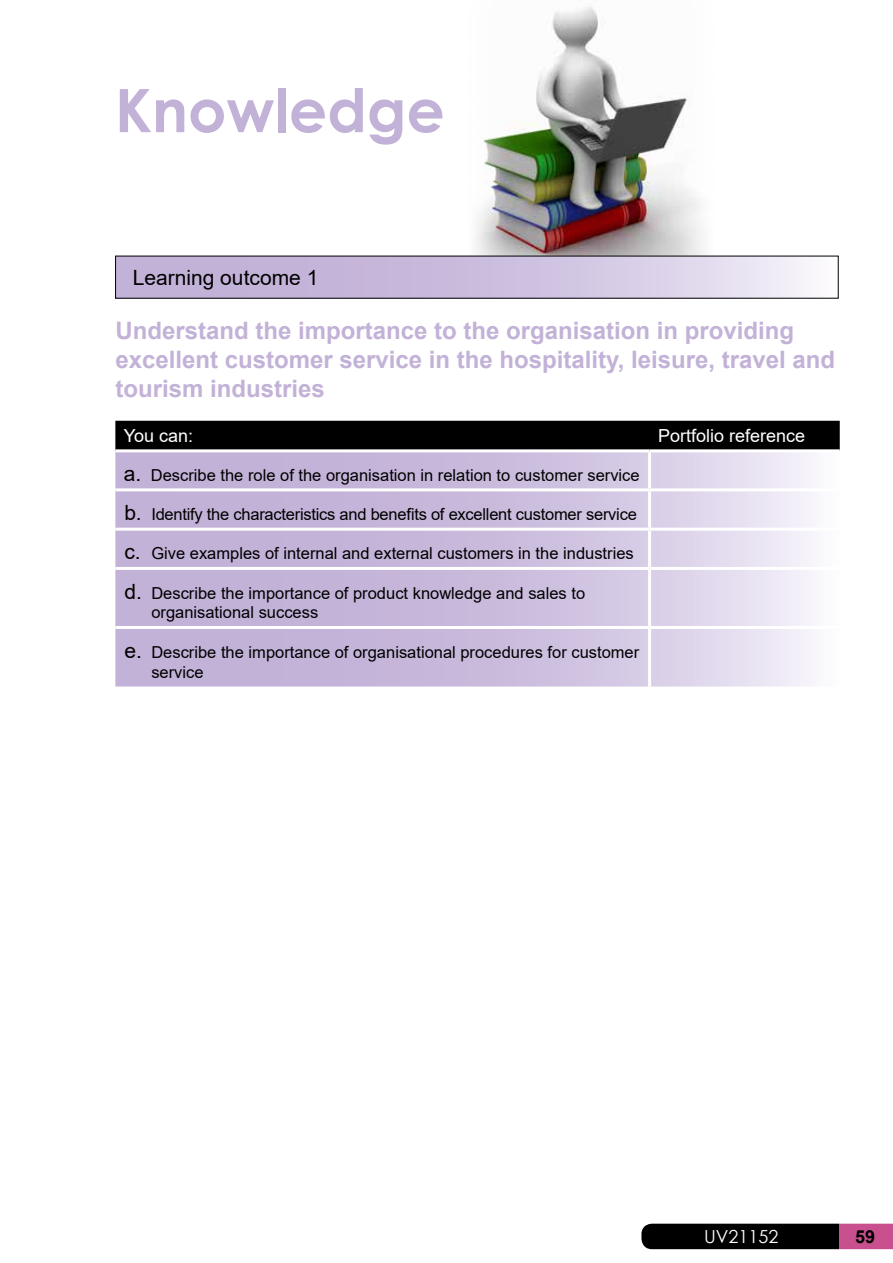
<style>
.page{position:relative;width:893px;height:1263px;background:#fff}
.page>*{position:absolute;margin:0;border:0;box-sizing:border-box;transform-origin:0 0}
.t1{font:700 60px "Century Gothic";color:#c3b2d7}
.t2{font:700 24px/28.8px "Arial";color:#c3b2d7}
.t3{font:21px "Arial";color:#000}
.t4{font:18px "Arial";color:#fff}
.t5{font:18px "Century Gothic";color:#fff}
.t6{font:700 18px "Arial";color:#000}
.t7{font:16.5px/19.8px "Arial";color:#000}
.s1{font-size:21px}
</style>
<div class="page">
<svg style="left:641px;top:1224px;width:252px;height:25px"></svg>
<img style="left:468px;top:6px;width:247px;height:250px">
<svg style="left:117px;top:258px;width:691px;height:38px"></svg>
<div style="left:115px;top:421px;width:725px;height:28px;background:#000"></div>
<svg style="left:115px;top:452px;width:697px;height:234px"></svg>
<hr style="left:648px;top:452px;width:3px;height:36px;background:#fff">
<hr style="left:650px;top:488px;width:190px;height:3px;background:#fff">
<hr style="left:648px;top:491px;width:3px;height:37px;background:#fff">
<hr style="left:650px;top:528px;width:190px;height:3px;background:#fff">
<hr style="left:648px;top:531px;width:3px;height:36px;background:#fff">
<hr style="left:115px;top:567px;width:535px;height:3px;background:#fff">
<hr style="left:650px;top:567px;width:190px;height:3px;background:#fff">
<hr style="left:648px;top:570px;width:3px;height:56px;background:#fff">
<hr style="left:115px;top:626px;width:535px;height:3px;background:#fff">
<hr style="left:650px;top:626px;width:190px;height:3px;background:#fff">
<hr style="left:648px;top:629px;width:3px;height:57px;background:#fff">
<hr style="left:115px;top:488px;width:535px;height:3px;background:#fff">
<hr style="left:115px;top:528px;width:535px;height:3px;background:#fff">
<h1 class="t1" style="left:115px;top:65px;width:331px">Knowledge</h1>
<p class="t3" style="left:133px;top:263px;width:187px">Learning outcome 1</p>
<h2 class="t2" style="left:115px;top:317px;width:721px">Understand the importance to the organisation in providing excellent customer service in the hospitality, leisure, travel and tourism industries</h2>
<p class="t4" style="left:124px;top:424px;width:71px">You can:</p>
<p class="t4" style="left:658px;top:424px;width:149px">Portfolio reference</p>
<p class="t7" style="left:124px;top:466px;width:517px"><span class="s1">a.</span> Describe the role of the organisation in relation to customer service</p>
<p class="t7" style="left:124px;top:504px;width:514px"><span class="s1">b.</span> Identify the characteristics and benefits of excellent customer service</p>
<p class="t7" style="left:124px;top:544px;width:511px"><span class="s1">c.</span> Give examples of internal and external customers in the industries</p>
<p class="t7" style="left:151px;top:583px;width:435px;text-indent:-27px"><span class="s1">d.</span> Describe the importance of product knowledge and sales to organisational success</p>
<p class="t7" style="left:151px;top:642px;width:489px;text-indent:-27px"><span class="s1">e.</span> Describe the importance of organisational procedures for customer service</p>
<p class="t5" style="left:704px;top:1223px;width:76px">UV21152</p>
<p class="t6" style="left:855px;top:1224px;width:22px">59</p>
</div>
